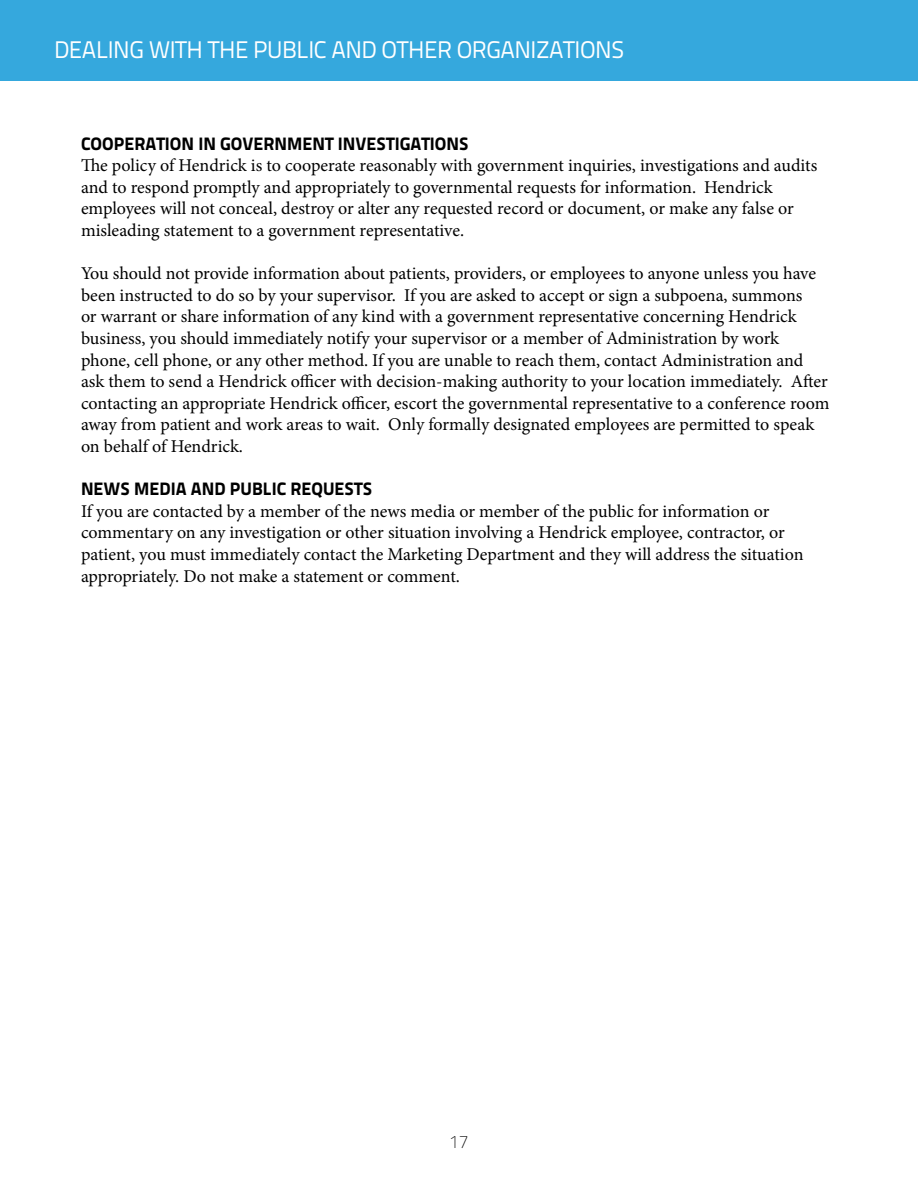
<style>
.page{position:relative;width:918px;height:1188px;background:#fff}
.page>*{position:absolute;margin:0;border:0;box-sizing:border-box;transform-origin:0 0}
.t1{font:24px "Titillium Text 15 L 400 wt";letter-spacing:-.02em;color:#fff}
.t2{font:18px/21.6px "Minion Pro";letter-spacing:-.005em;color:#000}
.t3{font:18px "Titillium Text 15 L 999 wt";color:#000}
.t4{font:18px "Titillium Text 15 L 1 wt";color:#000}
</style>
<div class="page">
<div style="left:0;top:0;width:918px;height:80px;background:#35a8dd"></div>
<h1 class="t1" style="left:54px;top:35px;width:572px">DEALING WITH THE PUBLIC AND OTHER ORGANIZATIONS</h1>
<p class="t3" style="left:81px;top:132px;width:389px">COOPERATION IN GOVERNMENT INVESTIGATIONS</p>
<p class="t2" style="left:81px;top:155px;width:738px">The policy of Hendrick is to cooperate reasonably with government inquiries, investigations and audits and to respond promptly and appropriately to governmental requests for information. Hendrick employees will not conceal, destroy or alter any requested record or document, or make any false or misleading statement to a government representative.</p>
<p class="t2" style="left:81px;top:263px;width:750px">You should not provide information about patients, providers, or employees to anyone unless you have been instructed to do so by your supervisor. If you are asked to accept or sign a subpoena, summons<br>or warrant or share information of any kind with a government representative concerning Hendrick business, you should immediately notify your supervisor or a member of Administration by work phone, cell phone, or any other method. If you are unable to reach them, contact Administration and ask them to send a Hendrick officer with decision-making authority to your location immediately. After contacting an appropriate Hendrick officer, escort the governmental representative to a conference room away from patient and work areas to wait. Only formally designated employees are permitted to speak on behalf of Hendrick.</p>
<p class="t3" style="left:81px;top:478px;width:293px">NEWS MEDIA AND PUBLIC REQUESTS</p>
<p class="t2" style="left:81px;top:500px;width:724px">If you are contacted by a member of the news media or member of the public for information or commentary on any investigation or other situation involving a Hendrick employee, contractor, or patient, you must immediately contact the Marketing Department and they will address the situation appropriately. Do not make a statement or comment.</p>
<p class="t4" style="left:449px;top:1131px;width:21px">17</p>
</div>
